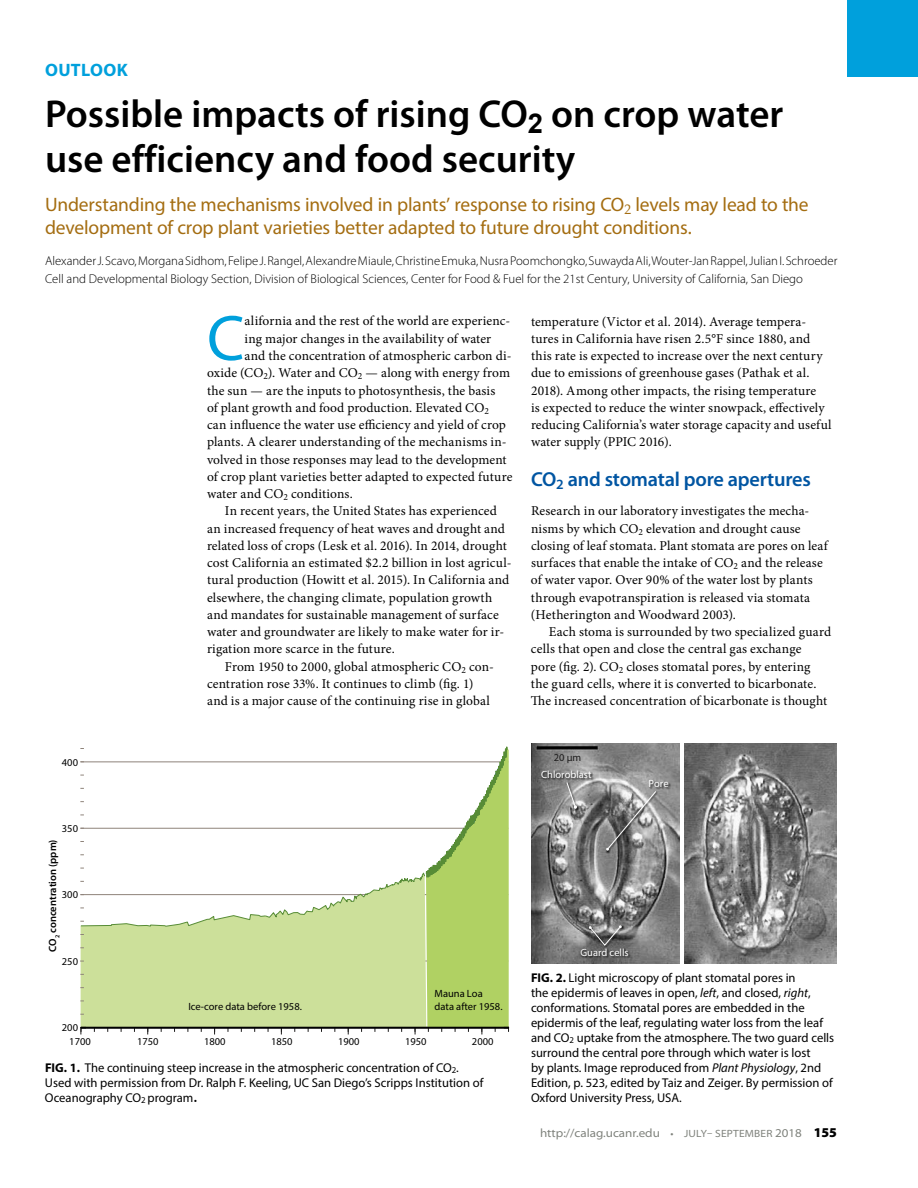
<style>
.page{position:relative;width:918px;height:1188px;background:#fff}
.page>*{position:absolute;margin:0;border:0;box-sizing:border-box;transform-origin:0 0}
.t1{font:64.65px "Myriad Pro";color:#00a0dc}
.t2{font:600 39px/45px "Myriad Pro";color:#000}
.t3{font:600 20.25px "Myriad Pro";letter-spacing:-.01em;color:#0055a2}
.t4{font:19.5px/22.5px "Myriad Pro";letter-spacing:-.01em;color:#a46d11}
.t5{font:700 18px "Myriad Pro";letter-spacing:.015em;color:#00a0dc}
.t6{font:13.5px/17.2px "Minion Pro";letter-spacing:.01em;color:#000}
.t7{font:12.75px/15px "Myriad Pro";color:#000}
.t8{font:300 12.75px/18px "Myriad Pro";color:#000}
.t9{font:semi-expanded 12px "Myriad Pro";color:#7e817b}
.t10{font:10.5px/12.6px "Myriad Pro";color:#000}
.t11{font:10.5px "Myriad Pro";color:#fff}
.t12{font:600 10.5px "Myriad Pro";color:#000}
.t13{font:10.5px "Myriad Pro";color:#1d1c1c}
.s1{font-weight:700}
.s2{font-family:"Times";font-weight:700}
.s3{font-style:italic}
.s4{font-size:10.5px}
.s5{font-weight:900;font-stretch:normal;font-size:13.5px;color:#000}
</style>
<div class="page">
<div style="left:847px;top:0;width:71px;height:76px;background:#00a0dc"></div>
<svg style="left:80px;top:746px;width:429px;height:289px"></svg>
<img style="left:531px;top:744px;width:149px;height:220px">
<img style="left:685px;top:744px;width:152px;height:220px">
<img style="left:647px;top:777px;width:25px;height:16px">
<img style="left:540px;top:768px;width:55px;height:17px">
<img style="left:579px;top:946px;width:53px;height:16px">
<img style="left:565px;top:781px;width:15px;height:31px">
<svg style="left:566px;top:781px;width:11px;height:28px"></svg>
<img style="left:605px;top:790px;width:55px;height:64px">
<svg style="left:606px;top:790px;width:51px;height:61px"></svg>
<img style="left:588px;top:924px;width:37px;height:25px">
<svg style="left:589px;top:925px;width:33px;height:21px"></svg>
<h3 class="t5" style="left:45px;top:58px;width:84px">OUTLOOK</h3>
<h2 class="t2" style="left:45px;top:91px;width:740px">Possible impacts of rising CO<sub>2</sub> on crop water use efficiency and food security</h2>
<h3 class="t4" style="left:45px;top:193px;width:765px">Understanding the mechanisms involved in plants’ response to rising CO<sub>2</sub> levels may lead to the development of crop plant varieties better adapted to future drought conditions.</h3>
<p class="t8" style="left:45px;top:252px;width:794px">Alexander J. Scavo, Morgana Sidhom, Felipe J. Rangel, Alexandre Miaule, Christine Emuka, Nusra Poomchongko, Suwayda Ali, Wouter-Jan Rappel, Julian I. Schroeder<br>Cell and Developmental Biology Section, Division of Biological Sciences, Center for Food &amp; Fuel for the 21st Century, University of California, San Diego</p>
<p class="t10" style="left:62px;top:756px;width:18px">400</p>
<p class="t10" style="left:62px;top:822px;width:18px">350</p>
<p class="t12" style="left:46px;top:952px;width:114px;rotate:-90deg">CO<sub>2</sub> concentration (ppm)</p>
<p class="t10" style="left:62px;top:888px;width:18px">300</p>
<p class="t10" style="left:62px;top:955px;width:18px">250</p>
<p class="t10" style="left:62px;top:1021px;width:18px">200</p>
<h1 class="t1" style="left:207px;top:298px;width:39px">C</h1>
<p class="t6" style="left:245px;top:313px;width:267px">alifornia and the rest of the world are experienc-</p>
<p class="t6" style="left:245px;top:330px;width:248px">ing major changes in the availability of water</p>
<p class="t6" style="left:245px;top:347px;width:269px">and the concentration of atmospheric carbon di-</p>
<p class="t6" style="left:207px;top:364px;width:305px">oxide (CO<sub>2</sub>). Water and CO<sub>2</sub> — along with energy from</p>
<p class="t6" style="left:207px;top:382px;width:290px">the sun — are the inputs to photosynthesis, the basis</p>
<p class="t6" style="left:207px;top:399px;width:284px">of plant growth and food production. Elevated CO<sub>2</sub></p>
<p class="t6" style="left:207px;top:416px;width:301px">can influence the water use efficiency and yield of crop</p>
<p class="t6" style="left:207px;top:433px;width:301px">plants. A clearer understanding of the mechanisms in-</p>
<p class="t6" style="left:207px;top:451px;width:301px">volved in those responses may lead to the development</p>
<p class="t6" style="left:207px;top:468px;width:307px">of crop plant varieties better adapted to expected future</p>
<p class="t6" style="left:207px;top:485px;width:147px">water and CO<sub>2</sub> conditions.</p>
<p class="t6" style="left:225px;top:502px;width:273px">In recent years, the United States has experienced</p>
<p class="t6" style="left:207px;top:520px;width:300px">an increased frequency of heat waves and drought and</p>
<p class="t6" style="left:207px;top:537px;width:302px">related loss of crops (Lesk et al. 2016). In 2014, drought</p>
<p class="t6" style="left:207px;top:554px;width:306px">cost California an estimated $2.2 billion in lost agricul-</p>
<p class="t6" style="left:207px;top:571px;width:304px">tural production (Howitt et al. 2015). In California and</p>
<p class="t6" style="left:207px;top:589px;width:287px">elsewhere, the changing climate, population growth</p>
<p class="t6" style="left:207px;top:606px;width:293px">and mandates for sustainable management of surface</p>
<p class="t6" style="left:207px;top:623px;width:299px">water and groundwater are likely to make water for ir-</p>
<p class="t6" style="left:207px;top:640px;width:189px">rigation more scarce in the future.</p>
<p class="t6" style="left:225px;top:658px;width:270px">From 1950 to 2000, global atmospheric CO<sub>2</sub> con-</p>
<p class="t6" style="left:207px;top:675px;width:268px">centration rose 33%. It continues to climb (fig. 1)</p>
<p class="t6" style="left:207px;top:692px;width:284px">and is a major cause of the continuing rise in global</p>
<p class="t10" style="left:188px;top:1000px;width:115px">Ice-core data before 1958.</p>
<p class="t10" style="left:435px;top:987px;width:69px">Mauna Loa data after 1958.</p>
<p class="t10" style="left:69px;top:1035px;width:23px">1700</p>
<p class="t10" style="left:137px;top:1035px;width:23px">1750</p>
<p class="t10" style="left:204px;top:1035px;width:23px">1800</p>
<p class="t10" style="left:271px;top:1035px;width:23px">1850</p>
<p class="t10" style="left:338px;top:1035px;width:23px">1900</p>
<p class="t10" style="left:405px;top:1035px;width:23px">1950</p>
<p class="t10" style="left:472px;top:1035px;width:23px">2000</p>
<p class="t7" style="left:45px;top:1060px;width:440px"><span class="s1">FIG. 1.</span> The continuing steep increase in the atmospheric concentration of CO<sub>2</sub>.<br>Used with permission from Dr. Ralph F. Keeling, UC San Diego’s Scripps Institution of<br>Oceanography CO<sub>2</sub> program<span class="s2">.</span></p>
<p class="t6" style="left:531px;top:313px;width:302px">temperature (Victor et al. 2014). Average tempera&shy;tures in California have risen 2.5°F since 1880, and this rate is expected to increase over the next century due to emissions of greenhouse gases (Pathak et al.<br>2018). Among other impacts, the rising temperature<br>is expected to reduce the winter snowpack, effectively reducing California’s water storage capacity and useful water supply (PPIC 2016).</p>
<h3 class="t3" style="left:531px;top:466px;width:281px">CO<sub>2</sub> and stomatal pore apertures</h3>
<p class="t6" style="left:531px;top:502px;width:298px">Research in our laboratory investigates the mecha&shy;nisms by which CO<sub>2</sub> elevation and drought cause closing of leaf stomata. Plant stomata are pores on leaf surfaces that enable the intake of CO<sub>2</sub> and the release of water vapor. Over 90% of the water lost by plants through evapotranspiration is released via stomata (Hetherington and Woodward 2003).</p>
<p class="t6" style="left:531px;top:623px;width:302px;text-indent:18px">Each stoma is surrounded by two specialized guard cells that open and close the central gas exchange<br>pore (fig. 2). CO<sub>2</sub> closes stomatal pores, by entering the guard cells, where it is converted to bicarbonate.<br>The increased concentration of bicarbonate is thought</p>
<p class="t13" style="left:554px;top:751px;width:29px">20 µm</p>
<p class="t11" style="left:541px;top:768px;width:52px">Chloroblast</p>
<p class="t11" style="left:649px;top:777px;width:22px">Pore</p>
<p class="t11" style="left:580px;top:946px;width:50px">Guard cells</p>
<p class="t7" style="left:531px;top:970px;width:305px"><span class="s1">FIG. 2.</span> Light microscopy of plant stomatal pores in<br>the epidermis of leaves in open, <span class="s3">left</span>, and closed, <span class="s3">right</span>, conformations. Stomatal pores are embedded in the epidermis of the leaf, regulating water loss from the leaf and CO<sub>2</sub> uptake from the atmosphere. The two guard cells surround the central pore through which water is lost<br>by plants. Image reproduced from <span class="s3">Plant Physiology</span>, 2nd Edition, p. 523, edited by Taiz and Zeiger. By permission of Oxford University Press, USA.</p>
<p class="t9" style="left:540px;top:1126px;width:298px">http://calag.ucanr.edu <span class="s4">• JULY– SEPTEMBER</span> 2018 <span class="s5">155</span></p>
</div>
